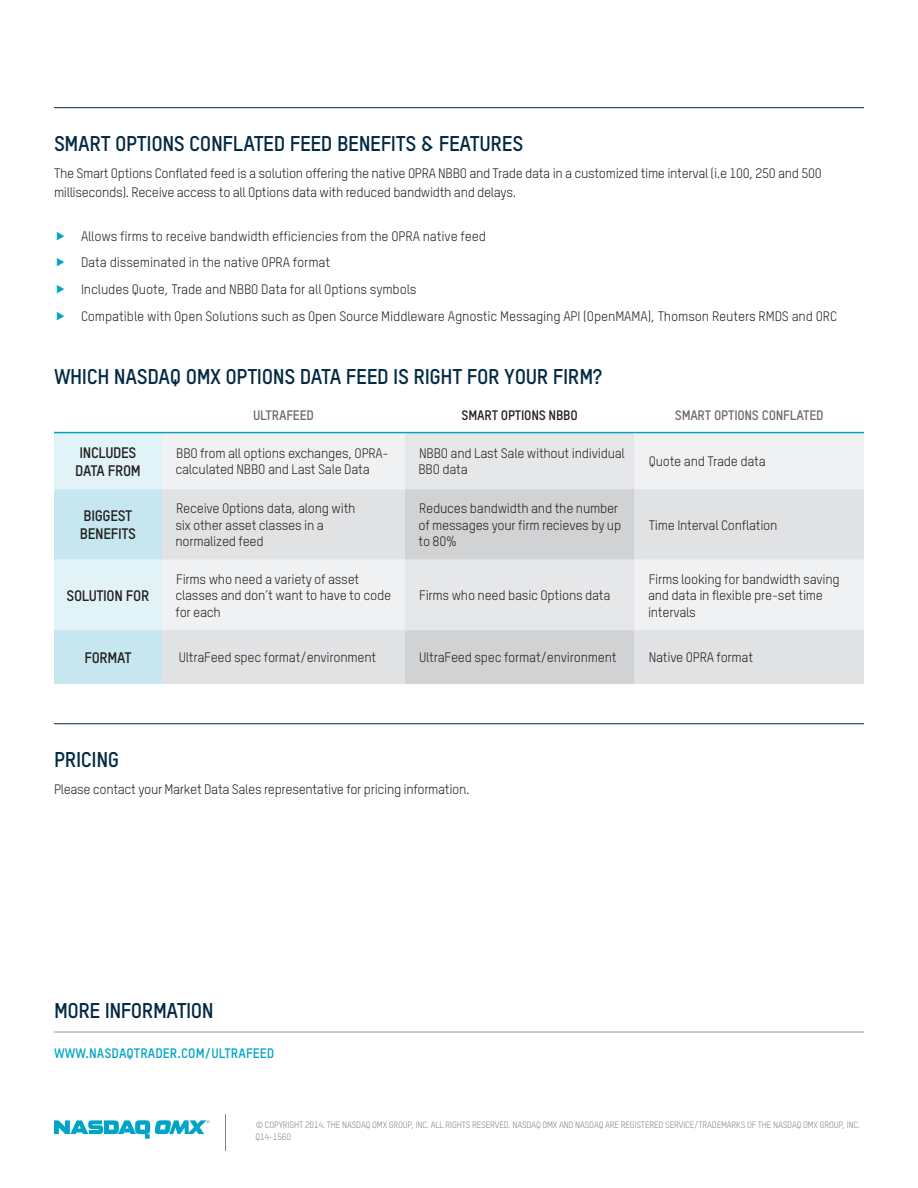
<style>
.page{position:relative;width:918px;height:1188px;background:#fff}
.page>*{position:absolute;margin:0;border:0;box-sizing:border-box;transform-origin:0 0}
.HEADER_14pt_Bold_296{font:700 21px "TSTARQ";letter-spacing:-.02em;color:#032a44}
.CHART_10PT_BOLD_CENT{font:700 15px/18px "TSTARQ";letter-spacing:-.025em;color:#231f20}
.body_9pt_reg_black{font:13.5px/19.5px "TSTARQ";letter-spacing:-.01em;color:#231f20}
.chart_9pt_R_Left_K{font:13.5px/16.5px "TSTARQ";letter-spacing:-.02em;color:#231f20}
.contact{font:700 13.5px "TSTARQ";color:#00a5c6}
.t1{font:700 13.5px "TSTARQ";letter-spacing:-.02em;color:#6c6d70}
.t2{font:700 13.5px "TSTARQ";letter-spacing:-.02em;color:#231f20}
.t3{font:9px/12px "TSTARQ";letter-spacing:-.02em;color:#808285}
</style>
<div class="page">
<svg style="left:54px;top:1120px;width:156px;height:19px"></svg>
<hr style="left:226px;top:1114px;width:1px;height:36px;background:#808285">
<hr style="left:54px;top:1032px;width:810px;height:1px;background:#939598">
<hr style="left:54px;top:107px;width:810px;height:1px;background:#032a44">
<hr style="left:54px;top:723px;width:810px;height:1px;background:#032a44">
<div style="left:162px;top:433px;width:702px;height:56px;background:#f0f1f2"></div>
<div style="left:405px;top:433px;width:229px;height:56px;background:#e6e7e9"></div>
<svg style="left:54px;top:433px;width:108px;height:251px;background:#d3ecf3"></svg>
<svg style="left:162px;top:489px;width:702px;height:195px;fill:#e1e2e4"></svg>
<svg style="left:405px;top:489px;width:229px;height:195px;background:#d8d9db"></svg>
<hr style="left:54px;top:432px;width:108px;height:1px;background:#00a5c6">
<hr style="left:162px;top:432px;width:243px;height:1px;background:#00a5c6">
<hr style="left:405px;top:432px;width:229px;height:1px;background:#00a5c6">
<hr style="left:634px;top:432px;width:230px;height:1px;background:#00a5c6">
<p class="HEADER_14pt_Bold_296" style="left:54px;top:128px;width:471px">SMART OPTIONS CONFLATED FEED BENEFITS &amp; FEATURES</p>
<p class="body_9pt_reg_black" style="left:54px;top:162px;width:769px">The Smart Options Conflated feed is a solution offering the native OPRA NBBO and Trade data in a customized time interval (i.e 100, 250 and 500 milliseconds). Receive access to all Options data with reduced bandwidth and delays.</p>
<p class="body_9pt_reg_black" style="left:81px;top:225px;width:407px">Allows firms to receive bandwidth efficiencies from the OPRA native feed</p>
<p class="body_9pt_reg_black" style="left:81px;top:252px;width:251px">Data disseminated in the native OPRA format</p>
<p class="body_9pt_reg_black" style="left:81px;top:278px;width:337px">Includes Quote, Trade and NBBO Data for all Options symbols</p>
<p class="body_9pt_reg_black" style="left:81px;top:305px;width:758px">Compatible with Open Solutions such as Open Source Middleware Agnostic Messaging API (OpenMAMA), Thomson Reuters RMDS and ORC</p>
<p class="HEADER_14pt_Bold_296" style="left:54px;top:361px;width:550px">WHICH NASDAQ OMX OPTIONS DATA FEED IS RIGHT FOR YOUR FIRM?</p>
<p class="t1" style="left:253px;top:405px;width:62px">ULTRAFEED</p>
<p class="t2" style="left:462px;top:405px;width:118px">SMART OPTIONS NBBO</p>
<p class="t1" style="left:675px;top:405px;width:150px">SMART OPTIONS CONFLATED</p>
<p class="CHART_10PT_BOLD_CENT" style="left:75px;top:442px;width:67px">INCLUDES<br>DATA FROM</p>
<p class="chart_9pt_R_Left_K" style="left:176px;top:444px;width:215px">BBO from all options exchanges, OPRA&shy;calculated NBBO and Last Sale Data</p>
<p class="chart_9pt_R_Left_K" style="left:418px;top:444px;width:208px">NBBO and Last Sale without individual<br>BBO data</p>
<p class="chart_9pt_R_Left_K" style="left:649px;top:452px;width:119px">Quote and Trade data</p>
<p class="CHART_10PT_BOLD_CENT" style="left:80px;top:506px;width:58px">BIGGEST<br>BENEFITS</p>
<p class="chart_9pt_R_Left_K" style="left:176px;top:499px;width:182px">Receive Options data, along with six other asset classes in a normalized feed</p>
<p class="chart_9pt_R_Left_K" style="left:418px;top:499px;width:204px">Reduces bandwidth and the number of messages your firm recieves by up to 80%</p>
<p class="chart_9pt_R_Left_K" style="left:649px;top:516px;width:130px">Time Interval Conflation</p>
<p class="CHART_10PT_BOLD_CENT" style="left:67px;top:585px;width:84px">SOLUTION FOR</p>
<p class="chart_9pt_R_Left_K" style="left:176px;top:569px;width:217px">Firms who need a variety of asset classes and don’t want to have to code for each</p>
<p class="chart_9pt_R_Left_K" style="left:419px;top:586px;width:193px">Firms who need basic Options data</p>
<p class="chart_9pt_R_Left_K" style="left:648px;top:569px;width:193px">Firms looking for bandwidth saving and data in flexible pre-set time intervals</p>
<p class="CHART_10PT_BOLD_CENT" style="left:84px;top:647px;width:49px">FORMAT</p>
<p class="chart_9pt_R_Left_K" style="left:179px;top:648px;width:199px">UltraFeed spec format/environment</p>
<p class="chart_9pt_R_Left_K" style="left:419px;top:648px;width:199px">UltraFeed spec format/environment</p>
<p class="chart_9pt_R_Left_K" style="left:649px;top:648px;width:106px">Native OPRA format</p>
<p class="HEADER_14pt_Bold_296" style="left:54px;top:744px;width:67px">PRICING</p>
<p class="body_9pt_reg_black" style="left:54px;top:778px;width:417px">Please contact your Market Data Sales representative for pricing information.</p>
<p class="HEADER_14pt_Bold_296" style="left:54px;top:995px;width:161px">MORE INFORMATION</p>
<p class="contact" style="left:54px;top:1043px;width:222px">WWW.NASDAQTRADER.COM/ULTRAFEED</p>
<p class="t3" style="left:255px;top:1119px;width:606px">© COPYRIGHT 2014. THE NASDAQ OMX GROUP, INC. ALL RIGHTS RESERVED. NASDAQ OMX AND NASDAQ ARE REGISTERED SERVICE/TRADEMARKS OF THE NASDAQ OMX GROUP, INC.<br>Q14-1560</p>
</div>
